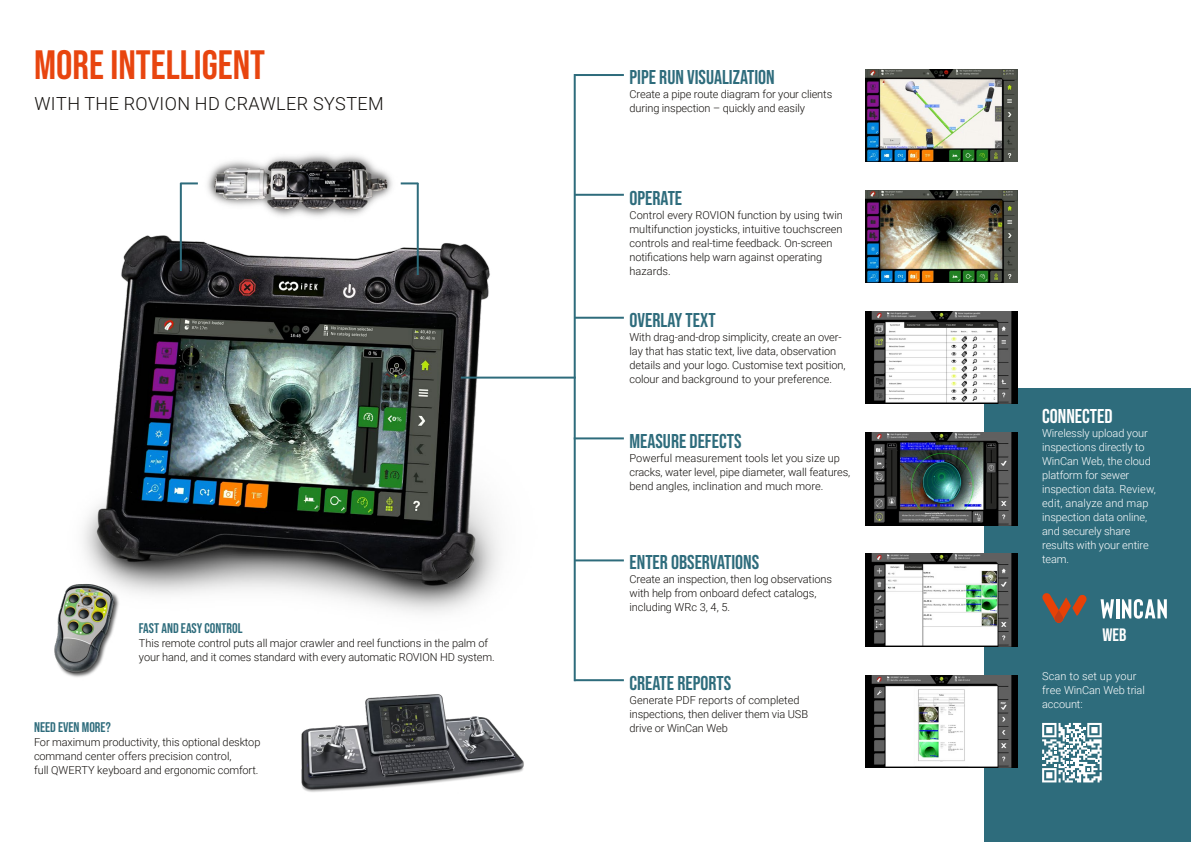
<style>
.page{position:relative;width:1191px;height:842px;background:#fff}
.page>*{position:absolute;margin:0;border:0;box-sizing:border-box;transform-origin:0 0}
.t1{font:41px "Bebas Neue";color:#e8450f}
.t2{font:20px "Bebas Neue";color:#2e6c7c}
.t3{font:20px "Bebas Neue";color:#fff}
.t4{font:300 18px "Roboto";letter-spacing:.025em;color:#13100d}
.t5{font:18px "Bebas Neue";color:#fff}
.t6{font:14px "Bebas Neue";color:#2e6c7c}
.t7{font:300 11px/14px "Roboto";letter-spacing:-.01em;color:#13100d}
.t8{font:300 11px/14px "Roboto";letter-spacing:-.01em;color:#fff}
</style>
<div class="page">
<div style="left:984px;top:389px;width:207px;height:453px;background:#2e6c7c"></div>
<img style="left:193px;top:154px;width:213px;height:63px">
<img style="left:83px;top:226px;width:505px;height:433px">
<img style="left:301px;top:694px;width:223px;height:98px">
<img style="left:54px;top:577px;width:105px;height:100px">
<svg style="left:1042px;top:723px;width:59px;height:59px"></svg>
<img style="left:866px;top:190px;width:151px;height:93px">
<img style="left:866px;top:69px;width:151px;height:93px">
<img style="left:866px;top:312px;width:151px;height:92px">
<img style="left:866px;top:433px;width:151px;height:92px">
<img style="left:866px;top:554px;width:151px;height:92px">
<img style="left:866px;top:675px;width:151px;height:92px">
<hr style="left:574px;top:194px;width:50px;height:2px;background:#2e6c7c">
<hr style="left:574px;top:74px;width:50px;height:2px;background:#2e6c7c">
<hr style="left:574px;top:559px;width:50px;height:2px;background:#2e6c7c">
<hr style="left:574px;top:317px;width:50px;height:2px;background:#2e6c7c">
<hr style="left:574px;top:679px;width:50px;height:2px;background:#2e6c7c">
<hr style="left:574px;top:74px;width:2px;height:607px;background:#2e6c7c">
<svg style="left:401px;top:182px;width:17px;height:2px"></svg>
<svg style="left:180px;top:182px;width:18px;height:2px"></svg>
<hr style="left:417px;top:183px;width:2px;height:92px;background:#2e6c7c">
<hr style="left:180px;top:183px;width:2px;height:88px;background:#2e6c7c">
<hr style="left:574px;top:437px;width:50px;height:2px;background:#2e6c7c">
<hr style="left:461px;top:377px;width:114px;height:2px;background:#2e6c7c">
<svg style="left:1042px;top:593px;width:45px;height:30px"></svg>
<svg style="left:1100px;top:599px;width:14px;height:19px"></svg>
<hr style="left:1116px;top:599px;width:3px;height:19px;background:#fff">
<svg style="left:1122px;top:599px;width:44px;height:20px"></svg>
<h1 class="t1" style="left:34px;top:41px;width:233px">MORE INTELLIGENT</h1>
<h3 class="t4" style="left:34px;top:91px;width:351px">WITH THE ROVION HD CRAWLER SYSTEM</h3>
<p class="t6" style="left:139px;top:620px;width:105px">FAST AND EASY CONTROL</p>
<p class="t7" style="left:139px;top:635px;width:357px">This remote control puts all major crawler and reel functions in the palm of your hand, and it comes standard with every automatic ROVION HD system.</p>
<p class="t6" style="left:34px;top:719px;width:78px">NEED EVEN MORE?</p>
<p class="t7" style="left:34px;top:734px;width:228px">For maximum productivity, this optional desktop command center offers precision control,<br>full QWERTY keyboard and ergonomic comfort.</p>
<h2 class="t2" style="left:629px;top:66px;width:147px">PIPE RUN VISUALIZATION</h2>
<p class="t7" style="left:629px;top:87px;width:204px">Create a pipe route diagram for your clients during inspection – quickly and easily</p>
<h2 class="t2" style="left:629px;top:187px;width:54px">OPERATE</h2>
<p class="t7" style="left:629px;top:208px;width:215px">Control every ROVION function by using twin multifunction joysticks, intuitive touchscreen controls and real-time feedback. On-screen notifications help warn against operating hazards.</p>
<h2 class="t2" style="left:629px;top:308px;width:88px">OVERLAY TEXT</h2>
<p class="t7" style="left:629px;top:329px;width:217px">With drag-and-drop simplicity, create an over&shy;lay that has static text, live data, observation details and your logo. Customise text position, colour and background to your preference.</p>
<h2 class="t2" style="left:629px;top:429px;width:113px">MEASURE DEFECTS</h2>
<p class="t7" style="left:629px;top:450px;width:222px">Powerful measurement tools let you size up cracks, water level, pipe diameter, wall features, bend angles, inclination and much more.</p>
<h2 class="t2" style="left:629px;top:551px;width:131px">ENTER OBSERVATIONS</h2>
<p class="t7" style="left:629px;top:571px;width:204px">Create an inspection, then log observations with help from onboard defect catalogs, including WRc 3, 4, 5.</p>
<h2 class="t2" style="left:629px;top:672px;width:103px">CREATE REPORTS</h2>
<p class="t7" style="left:629px;top:693px;width:180px">Generate PDF reports of completed inspections, then deliver them via USB drive or WinCan Web</p>
<h2 class="t3" style="left:1042px;top:405px;width:72px">CONNECTED</h2>
<p class="t8" style="left:1042px;top:426px;width:115px">Wirelessly upload your inspections directly to<br>WinCan Web, the cloud platform for sewer inspection data. Review, edit, analyze and map inspection data online, and securely share results with your entire team.</p>
<h3 class="t5" style="left:1102px;top:624px;width:26px">WEB</h3>
<p class="t8" style="left:1042px;top:669px;width:104px">Scan to set up your free WinCan Web trial account:</p>
</div>
